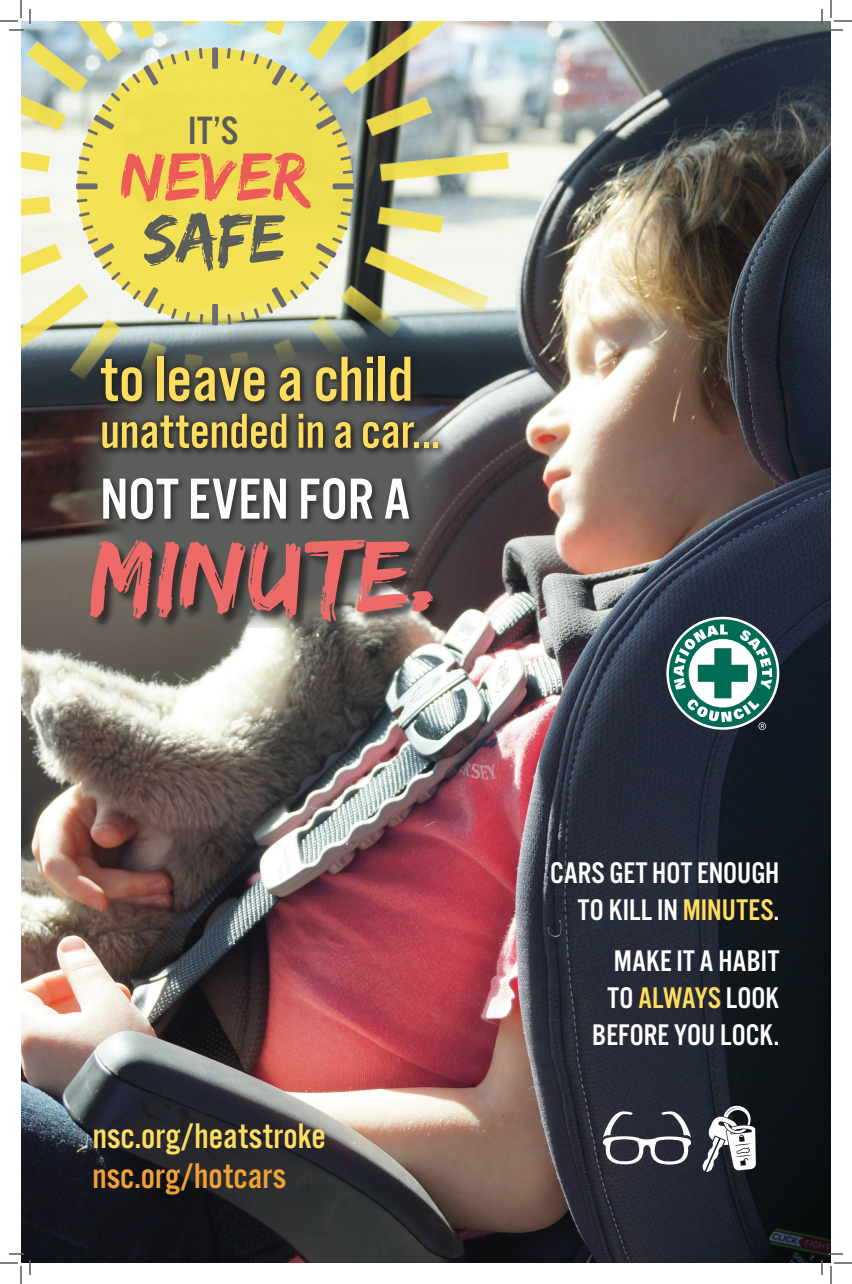
<style>
.page{position:relative;width:852px;height:1284px;background:#fff}
.page>*{position:absolute;margin:0;border:0;box-sizing:border-box;transform-origin:0 0}
.t1{font:106px "Edo Pro";color:#ee6a69}
.t2{font:71px "Edo Pro";color:#ed5b59}
.t3{font:71px "Edo Pro";color:#5a5d59}
.t4{font:66px "Alternate Got No 3 D";color:#ffdd5f}
.t5{font:60px "Alternate Got No 3 D";letter-spacing:.01em;color:#fff}
.t6{font:51px "Alternate Got No 3 D";color:#ffdd5f}
.t7{font:41px "Alternate Got No 3 D";color:#5a5d59}
.t8{font:37px "Alternate Got No 3 D";color:#ffdd5f}
.t9{font:37px "Alternate Got No 3 D";letter-spacing:.005em;color:#f3a137}
.t10{font:31px/37.2px "Alternate Got No 3 D";color:#fff;text-align:right}
.s1{color:#ffdd5f}
</style>
<div class="page">
<img style="left:21px;top:21px;width:810px;height:1242px">
<svg style="left:76px;top:514px;width:374px;height:114px;background:#5b5854"></svg>
<svg style="left:666px;top:617px;width:113px;height:113px"></svg>
<div style="left:669px;top:619px;width:108px;height:108px;background:#006c55;border-radius:50%"></div>
<svg style="left:674px;top:624px;width:98px;height:106px"></svg>
<img style="left:21px;top:21px;width:528px;height:493px">
<div style="left:212px;top:47px;width:6px;height:22px;background:#6c6d70"></div>
<div style="left:212px;top:304px;width:6px;height:21px;background:#6c6d70"></div>
<div style="left:76px;top:183px;width:22px;height:6px;background:#6c6d70"></div>
<div style="left:333px;top:183px;width:21px;height:6px;background:#6c6d70"></div>
<svg style="left:199px;top:314px;width:4px;height:11px"></svg>
<svg style="left:227px;top:48px;width:4px;height:11px"></svg>
<svg style="left:185px;top:312px;width:5px;height:11px"></svg>
<svg style="left:240px;top:50px;width:5px;height:11px"></svg>
<svg style="left:171px;top:308px;width:6px;height:11px"></svg>
<svg style="left:253px;top:54px;width:6px;height:10px"></svg>
<svg style="left:88px;top:238px;width:76px;height:76px"></svg>
<svg style="left:266px;top:59px;width:76px;height:76px;background:#d3d080"></svg>
<svg style="left:83px;top:225px;width:10px;height:6px"></svg>
<svg style="left:337px;top:142px;width:11px;height:6px"></svg>
<svg style="left:79px;top:212px;width:11px;height:5px"></svg>
<svg style="left:341px;top:156px;width:10px;height:5px"></svg>
<svg style="left:77px;top:199px;width:10px;height:4px"></svg>
<svg style="left:343px;top:170px;width:10px;height:4px"></svg>
<svg style="left:77px;top:171px;width:10px;height:4px"></svg>
<svg style="left:343px;top:198px;width:10px;height:4px"></svg>
<svg style="left:79px;top:156px;width:11px;height:5px"></svg>
<svg style="left:341px;top:212px;width:10px;height:4px"></svg>
<svg style="left:83px;top:142px;width:10px;height:6px"></svg>
<svg style="left:337px;top:225px;width:11px;height:5px"></svg>
<svg style="left:88px;top:59px;width:76px;height:76px;background:#d9d37f"></svg>
<svg style="left:266px;top:237px;width:77px;height:77px"></svg>
<svg style="left:171px;top:54px;width:5px;height:11px"></svg>
<svg style="left:254px;top:308px;width:6px;height:11px"></svg>
<svg style="left:185px;top:50px;width:4px;height:11px"></svg>
<svg style="left:241px;top:312px;width:5px;height:10px"></svg>
<svg style="left:199px;top:48px;width:4px;height:11px"></svg>
<svg style="left:227px;top:314px;width:4px;height:11px"></svg>
<div style="left:99px;top:354px;width:348px;height:103px;background:#231f20;opacity:.75"></div>
<svg style="left:94px;top:350px;width:350px;height:104px;background:#3f403f"></svg>
<div style="left:101px;top:475px;width:316px;height:53px;background:#231f20;opacity:.75"></div>
<div style="left:92px;top:541px;width:353px;height:93px;background:#231f20;opacity:.75"></div>
<svg style="left:703px;top:1104px;width:53px;height:68px"></svg>
<svg style="left:602px;top:1111px;width:90px;height:54px"></svg>
<svg style="left:0;top:0;width:31px;height:31px"></svg>
<svg style="left:0;top:1253px;width:31px;height:31px"></svg>
<svg style="left:821px;top:0;width:31px;height:31px"></svg>
<svg style="left:821px;top:1253px;width:31px;height:31px"></svg>
<h3 class="t7" style="left:188px;top:108px;width:51px">IT’S</h3>
<h2 class="t2" style="left:121px;top:135px;width:189px">NEVER</h2>
<h2 class="t3" style="left:143px;top:197px;width:143px">SAFE</h2>
<h3 class="t4" style="left:100px;top:344px;width:315px">to leave a child</h3>
<h3 class="t6" style="left:100px;top:404px;width:341px">unattended in a car...</h3>
<h3 class="t5" style="left:100px;top:467px;width:312px">NOT EVEN FOR A</h3>
<h1 class="t1" style="left:90px;top:514px;width:350px">MINUTE.</h1>
<p class="t8" style="left:93px;top:1116px;width:234px">nsc.org/heatstroke</p>
<p class="t9" style="left:93px;top:1156px;width:195px">nsc.org/hotcars</p>
<p class="t10" style="left:550px;top:855px;width:231px">CARS GET HOT ENOUGH<br>TO KILL IN <span class="s1">MINUTES</span>.</p>
<p class="t10" style="left:592px;top:943px;width:189px">MAKE IT A HABIT<br>TO <span class="s1">ALWAYS</span> LOOK<br>BEFORE YOU LOCK.</p>
</div>
